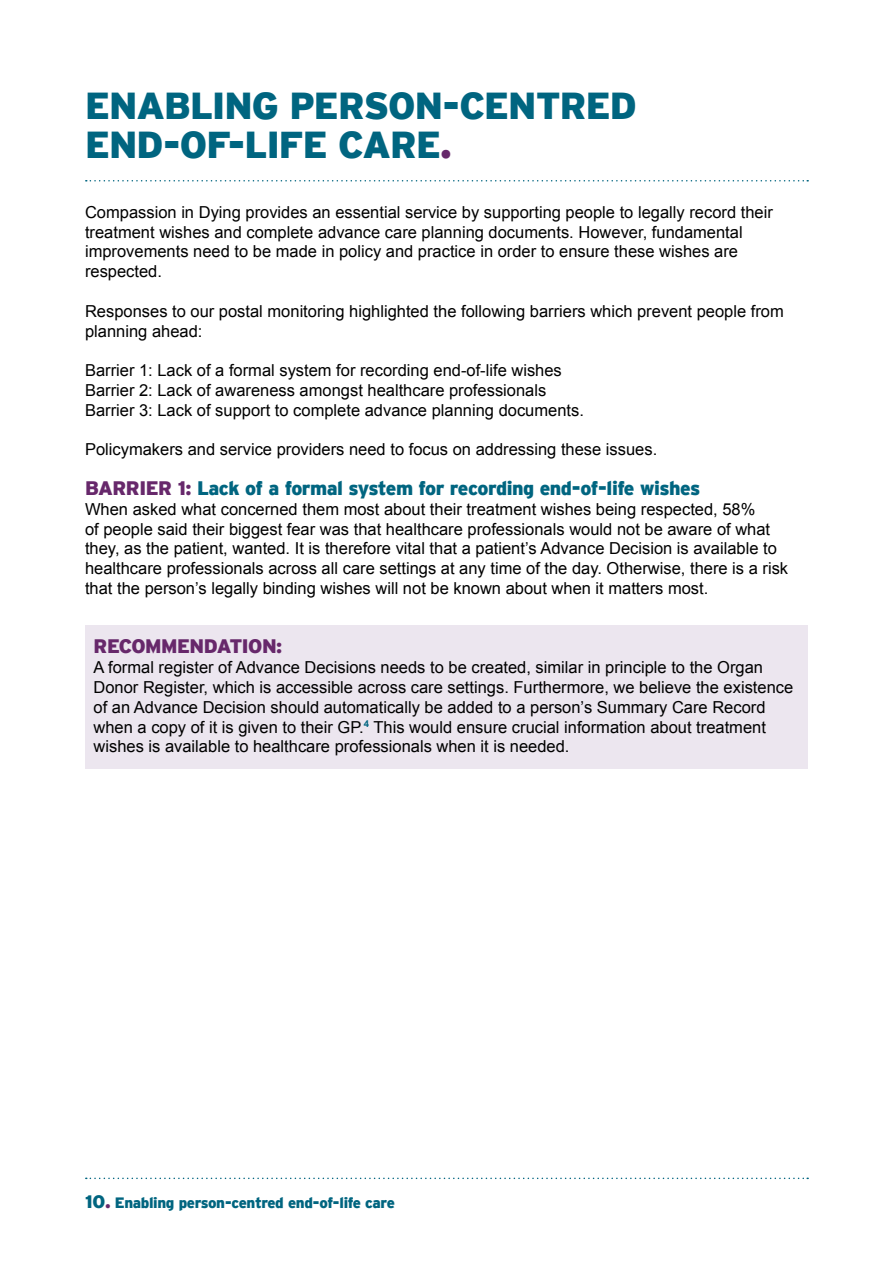
<style>
.page{position:relative;width:893px;height:1263px;background:#fff}
.page>*{position:absolute;margin:0;border:0;box-sizing:border-box;transform-origin:0 0}
.t1{font:900 37.5px/39.6px "Interstate";letter-spacing:-.025em;color:#006580}
.t2{font:900 19.5px "Interstate";letter-spacing:-.025em;color:#006580}
.t3{font:900 19.5px "Interstate";letter-spacing:-.025em;color:#67286b}
.t4{font:900 18px "Interstate";color:#006580}
.t5{font:16.5px/19.8px "Arial";color:#000}
.t6{font:900 15px "Interstate";letter-spacing:-.025em;color:#006580}
.s1{color:#67286b}
</style>
<div class="page">
<div style="left:85px;top:625px;width:723px;height:143px;background:#ece6ef"></div>
<svg style="left:86px;top:1177px;width:722px;height:2px"></svg>
<svg style="left:86px;top:180px;width:722px;height:2px"></svg>
<h1 class="t1" style="left:85px;top:85px;width:553px">ENABLING PERSON-CENTRED<br>END-OF-LIFE CARE<span class="s1">.</span></h1>
<p class="t5" style="left:85px;top:202px;width:689px">Compassion in Dying provides an essential service by supporting people to legally record their treatment wishes and complete advance care planning documents. However, fundamental improvements need to be made in policy and practice in order to ensure these wishes are respected.</p>
<p class="t5" style="left:85px;top:301px;width:700px">Responses to our postal monitoring highlighted the following barriers which prevent people from planning ahead:</p>
<p class="t5" style="left:85px;top:361px;width:500px">Barrier 1: Lack of a formal system for recording end-of-life wishes<br>Barrier 2: Lack of awareness amongst healthcare professionals<br>Barrier 3: Lack of support to complete advance planning documents.</p>
<p class="t5" style="left:85px;top:440px;width:574px">Policymakers and service providers need to focus on addressing these issues.</p>
<p class="t2" style="left:85px;top:477px;width:617px"><span class="s1">BARRIER 1:</span> Lack of a formal system for recording end-of-life wishes</p>
<p class="t5" style="left:85px;top:499px;width:705px">When asked what concerned them most about their treatment wishes being respected, 58%<br>of people said their biggest fear was that healthcare professionals would not be aware of what they, as the patient, wanted. It is therefore vital that a patient’s Advance Decision is available to healthcare professionals across all care settings at any time of the day. Otherwise, there is a risk that the person’s legally binding wishes will not be known about when it matters most.</p>
<p class="t3" style="left:94px;top:635px;width:190px">RECOMMENDATION:</p>
<p class="t5" style="left:94px;top:658px;width:701px">A formal register of Advance Decisions needs to be created, similar in principle to the Organ Donor Register, which is accessible across care settings. Furthermore, we believe the existence of an Advance Decision should automatically be added to a person’s Summary Care Record when a copy of it is given to their GP.<sup>4</sup> This would ensure crucial information about treatment wishes is available to healthcare professionals when it is needed.</p>
<p class="t4" style="left:85px;top:1191px;width:27px">10<span class="s1">.</span></p>
<p class="t6" style="left:115px;top:1194px;width:282px">Enabling person-centred end-of-life care</p>
</div>
